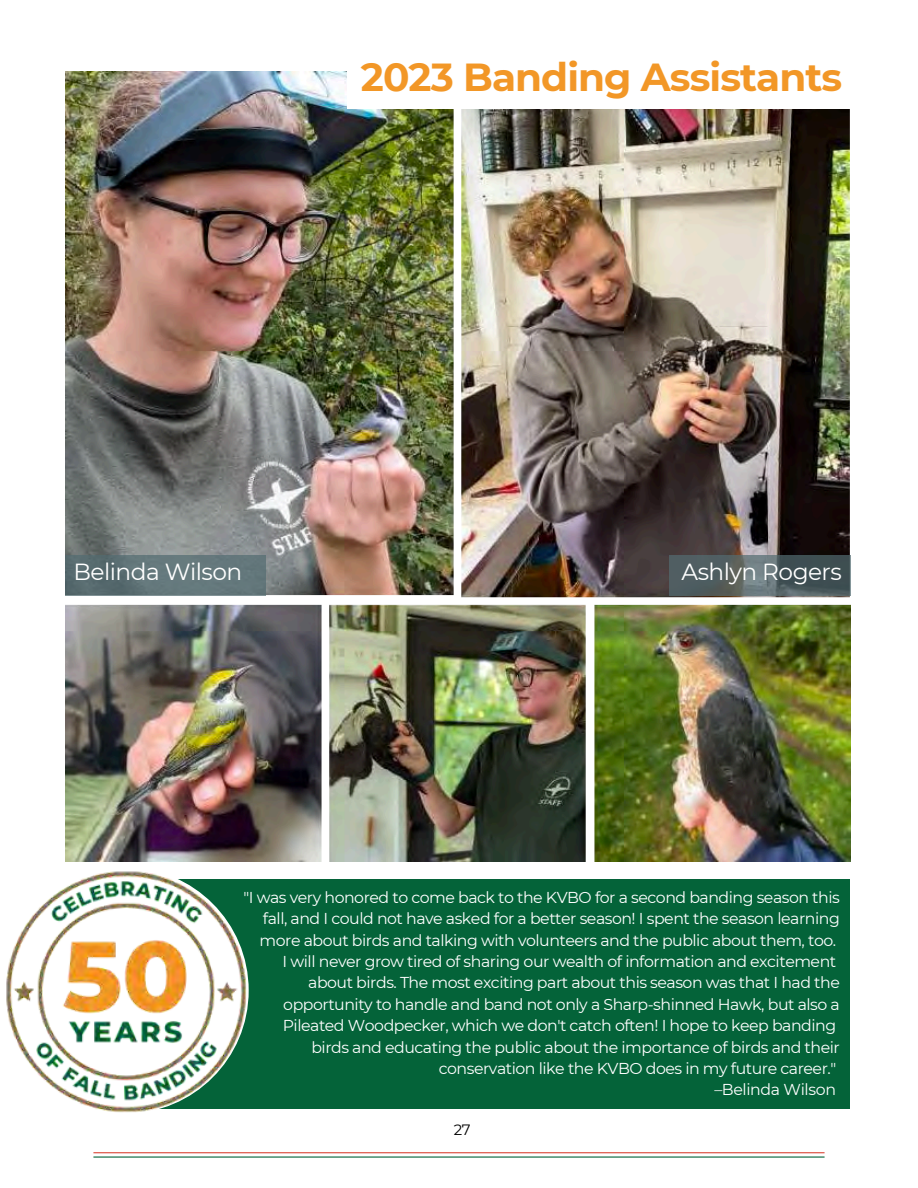
<style>
.page{position:relative;width:918px;height:1188px;background:#fff}
.page>*{position:absolute;margin:0;border:0;box-sizing:border-box;transform-origin:0 0}
.t1{font:700 39px "Montserrat";letter-spacing:-.025em;color:#f29727}
.t2{font:23.25px "Montserrat";letter-spacing:-.025em;color:#fff}
.t3{font:15.75px/21.3px "Montserrat";letter-spacing:-.03em;color:#fff;text-align:justify}
.t4{font:15px "Montserrat";color:#000}
</style>
<div class="page">
<img style="left:65px;top:71px;width:786px;height:790px">
<div style="left:93px;top:879px;width:756px;height:230px;background:#046339"></div>
<hr style="left:93px;top:1152px;width:732px;height:1px;background:#db4738">
<hr style="left:93px;top:1156px;width:732px;height:2px;background:#046339">
<img style="left:6px;top:842px;width:260px;height:271px">
<div style="left:65px;top:555px;width:201px;height:40px;background:linear-gradient(to right,#576b6f,#697d81)"></div>
<svg style="left:670px;top:555px;width:181px;height:40px;background:#515f62"></svg>
<div style="left:347px;top:64px;width:503px;height:44px;background:#fff"></div>
<p class="t1" style="left:361px;top:53px;width:483px">2023 Banding Assistants</p>
<p class="t2" style="left:74px;top:558px;width:170px">Belinda Wilson</p>
<p class="t2" style="left:682px;top:558px;width:162px">Ashlyn Rogers</p>
<p class="t3" style="left:260px;top:887px;width:582px;text-indent:-16px">"I was very honored to come back to the KVBO for a second banding season this fall, and I could not have asked for a better season! I spent the season learning more about birds and talking with volunteers and the public about them, too.</p>
<h2 class="t3" style="left:283px;top:951px;width:555px">I will never grow tired of sharing our wealth of information and excitement</h2>
<p class="t3" style="left:283px;top:972px;width:559px;text-indent:25px">about birds. The most exciting part about this season was that I had the opportunity to handle and band not only a Sharp-shinned Hawk, but also a Pileated Woodpecker, which we don't catch often! I hope to keep banding</p>
<p class="t3" style="left:311px;top:1036px;width:530px;text-align:right">birds and educating the public about the importance of birds and their conservation like the KVBO does in my future career."</p>
<h2 class="t3" style="left:714px;top:1079px;width:123px">–Belinda Wilson</h2>
<p class="t4" style="left:454px;top:1120px;width:18px">27</p>
</div>
